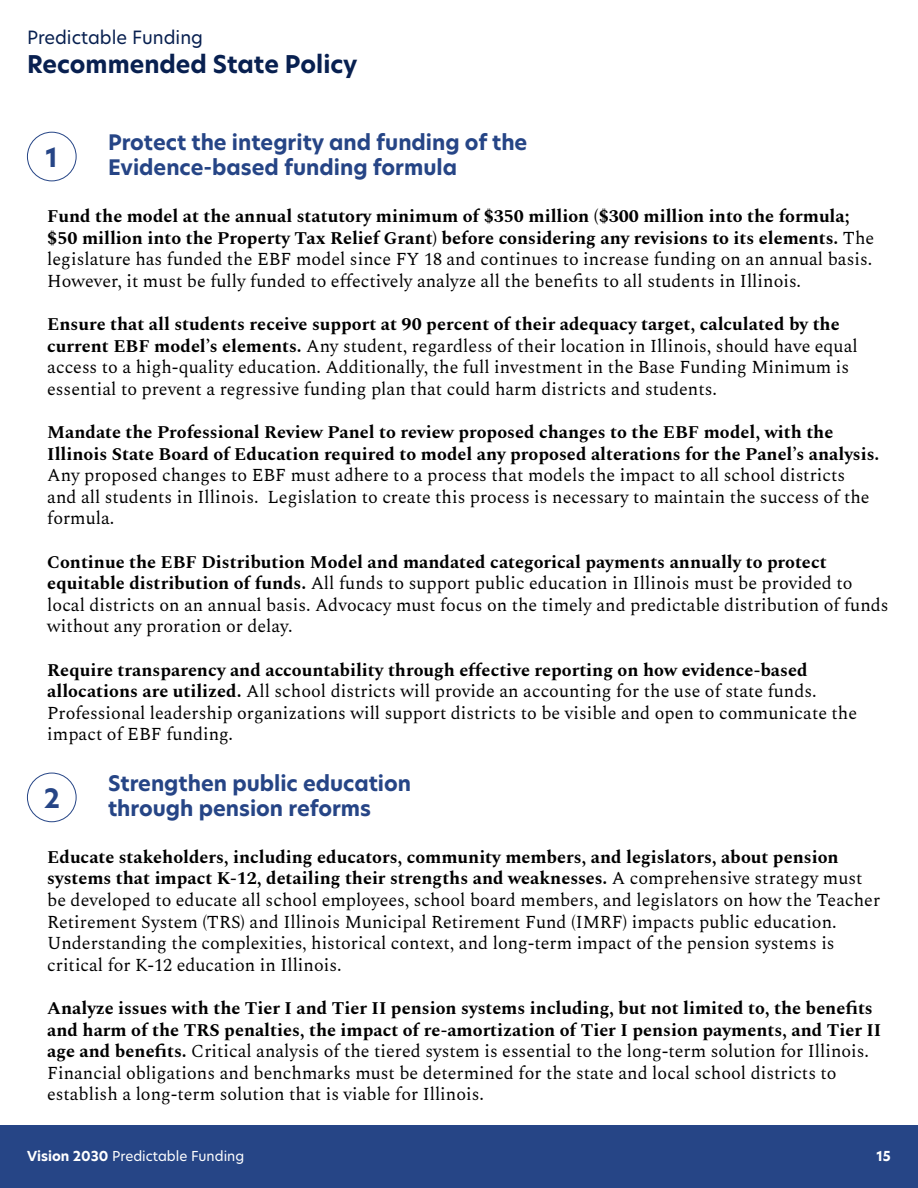
<style>
.page{position:relative;width:918px;height:1188px;background:#fff}
.page>*{position:absolute;margin:0;border:0;box-sizing:border-box;transform-origin:0 0}
.t1{font:700 26.1px "New Hero";color:#264586}
.t2{font:700 24px "New Hero";color:#082050}
.t3{font:700 21px "New Hero";color:#264586}
.t4{font:18px/21.6px "Spectral";color:#000}
.t5{font:18px "New Hero";color:#082050}
.t6{font:13.5px "New Hero";color:#fff}
.t7{font:700 13.5px "New Hero";color:#fff}
.s1{font-weight:700}
</style>
<div class="page">
<div style="left:0;top:1125px;width:918px;height:63px;background:#264586"></div>
<div style="left:27px;top:132px;width:50px;height:49px;border:1px solid #264586;border-radius:50%"></div>
<div style="left:27px;top:773px;width:50px;height:49px;border:1px solid #264586;border-radius:50%"></div>
<p class="t5" style="left:27px;top:25px;width:178px">Predictable Funding</p>
<p class="t2" style="left:27px;top:48px;width:332px">Recommended State Policy</p>
<p class="t3" style="left:108px;top:128px;width:421px">Protect the integrity and funding of the</p>
<p class="t3" style="left:108px;top:153px;width:351px">Evidence-based funding formula</p>
<p class="t4" style="left:47px;top:204px;width:828px"><span class="s1">Fund the model at the annual statutory minimum of $350 million ($300 million into the formula; $50 million into the Property Tax Relief Grant) before considering any revisions to its elements.</span> The legislature has funded the EBF model since FY 18 and continues to increase funding on an annual basis.<br>However, it must be fully funded to effectively analyze all the benefits to all students in Illinois.</p>
<p class="t4" style="left:47px;top:312px;width:812px"><span class="s1">Ensure that all students receive support at 90 percent of their adequacy target, calculated by the current EBF model’s elements.</span> Any student, regardless of their location in Illinois, should have equal access to a high-quality education. Additionally, the full investment in the Base Funding Minimum is essential to prevent a regressive funding plan that could harm districts and students.</p>
<p class="t4" style="left:47px;top:420px;width:834px"><span class="s1">Mandate the Professional Review Panel to review proposed changes to the EBF model, with the Illinois State Board of Education required to model any proposed alterations for the Panel’s analysis.<br></span>Any proposed changes to EBF must adhere to a process that models the impact to all school districts<br>and all students in Illinois. Legislation to create this process is necessary to maintain the success of the formula.</p>
<p class="t4" style="left:47px;top:550px;width:843px"><span class="s1">Continue the EBF Distribution Model and mandated categorical payments annually to protect equitable distribution of funds.</span> All funds to support public education in Illinois must be provided to local districts on an annual basis. Advocacy must focus on the timely and predictable distribution of funds without any proration or delay.</p>
<p class="t4" style="left:47px;top:658px;width:811px"><span class="s1">Require transparency and accountability through effective reporting on how evidence-based allocations are utilized.</span> All school districts will provide an accounting for the use of state funds.<br>Professional leadership organizations will support districts to be visible and open to communicate the impact of EBF funding.</p>
<p class="t3" style="left:108px;top:769px;width:305px">Strengthen public education</p>
<p class="t3" style="left:108px;top:794px;width:265px">through pension reforms</p>
<p class="t4" style="left:47px;top:845px;width:834px"><span class="s1">Educate stakeholders, including educators, community members, and legislators, about pension systems that impact K-12, detailing their strengths and weaknesses.</span> A comprehensive strategy must be developed to educate all school employees, school board members, and legislators on how the Teacher Retirement System (TRS) and Illinois Municipal Retirement Fund (IMRF) impacts public education.<br>Understanding the complexities, historical context, and long-term impact of the pension systems is critical for K-12 education in Illinois.</p>
<p class="t4" style="left:47px;top:996px;width:836px"><span class="s1">Analyze issues with the Tier I and Tier II pension systems including, but not limited to, the benefits and harm of the TRS penalties, the impact of re-amortization of Tier I pension payments, and Tier II age and benefits.</span> Critical analysis of the tiered system is essential to the long-term solution for Illinois.<br>Financial obligations and benchmarks must be determined for the state and local school districts to establish a long-term solution that is viable for Illinois.</p>
<p class="t1" style="left:46px;top:140px;width:14px">1</p>
<p class="t1" style="left:44px;top:781px;width:18px">2</p>
<p class="t6" style="left:27px;top:1147px;width:219px"><span class="s1">Vision 2030</span> Predictable Funding</p>
<p class="t7" style="left:877px;top:1147px;width:16px">15</p>
</div>
